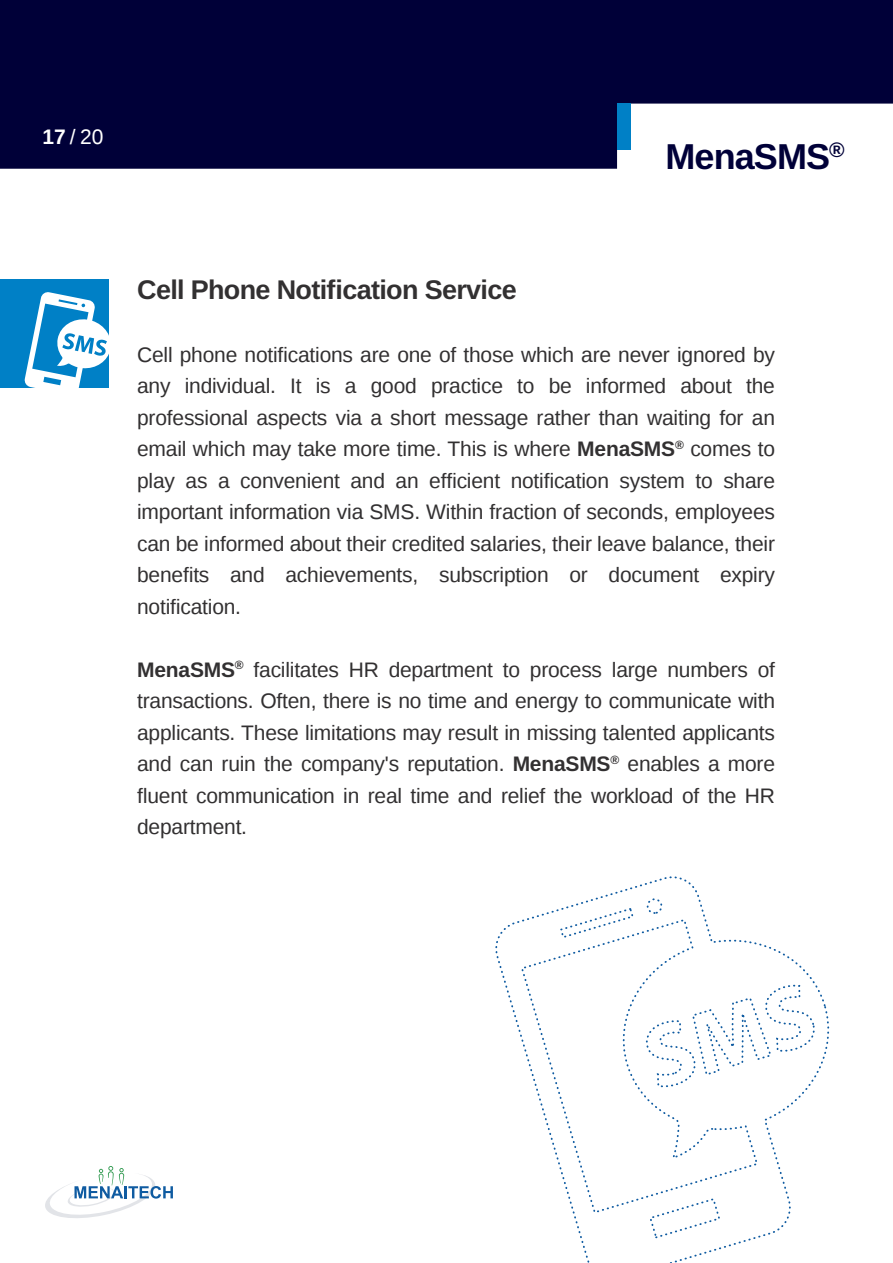
<style>
.page{position:relative;width:893px;height:1263px;background:#fff}
.page>*{position:absolute;margin:0;border:0;box-sizing:border-box;transform-origin:0 0}
.t1{font:700 36px "Liberation Sans";letter-spacing:-.025em;color:#000038}
.t2{font:700 27px "Liberation Sans";letter-spacing:-.025em;color:#323031}
.t3{font:21px/31.5px "Liberation Sans";letter-spacing:-.01em;color:#323031;text-align:justify}
.t4{font:21px "Liberation Sans";color:#fff}
.s1{font-weight:700}
</style>
<div class="page">
<svg style="left:45px;top:1166px;width:128px;height:52px"></svg>
<svg style="left:0;top:0;width:893px;height:169px;background:#1d1d4f"></svg>
<div style="left:617px;top:104px;width:14px;height:46px;background:#0080c6"></div>
<div style="left:0;top:279px;width:108px;height:108px;background:#0080c6"></div>
<svg style="left:24px;top:291px;width:85px;height:97px"></svg>
<svg style="left:495px;top:876px;width:335px;height:387px"></svg>
<p class="t4" style="left:42px;top:125px;width:62px"><span class="s1">17</span>/20</p>
<h1 class="t1" style="left:665px;top:132px;width:181px">MenaSMS<sup>®</sup></h1>
<p class="t2" style="left:137px;top:271px;width:381px">Cell Phone Notification Service</p>
<p class="t3" style="left:137px;top:340px;width:639px">Cell phone notifications are one of those which are never ignored by any individual. It is a good practice to be informed about the professional aspects via a short message rather than waiting for an email which may take more time. This is where <span class="s1">MenaSMS</span><sup>®</sup> comes to play as a convenient and an efficient notification system to share important information via SMS. Within fraction of seconds, employees can be informed about their credited salaries, their leave balance, their benefits and achievements, subscription or document expiry notification.</p>
<p class="t3" style="left:137px;top:655px;width:639px"><span class="s1">MenaSMS</span><sup>®</sup> facilitates HR department to process large numbers of transactions. Often, there is no time and energy to communicate with applicants. These limitations may result in missing talented applicants and can ruin the company's reputation. <span class="s1">MenaSMS</span><sup>®</sup> enables a more fluent communication in real time and relief the workload of the HR department.</p>
</div>
